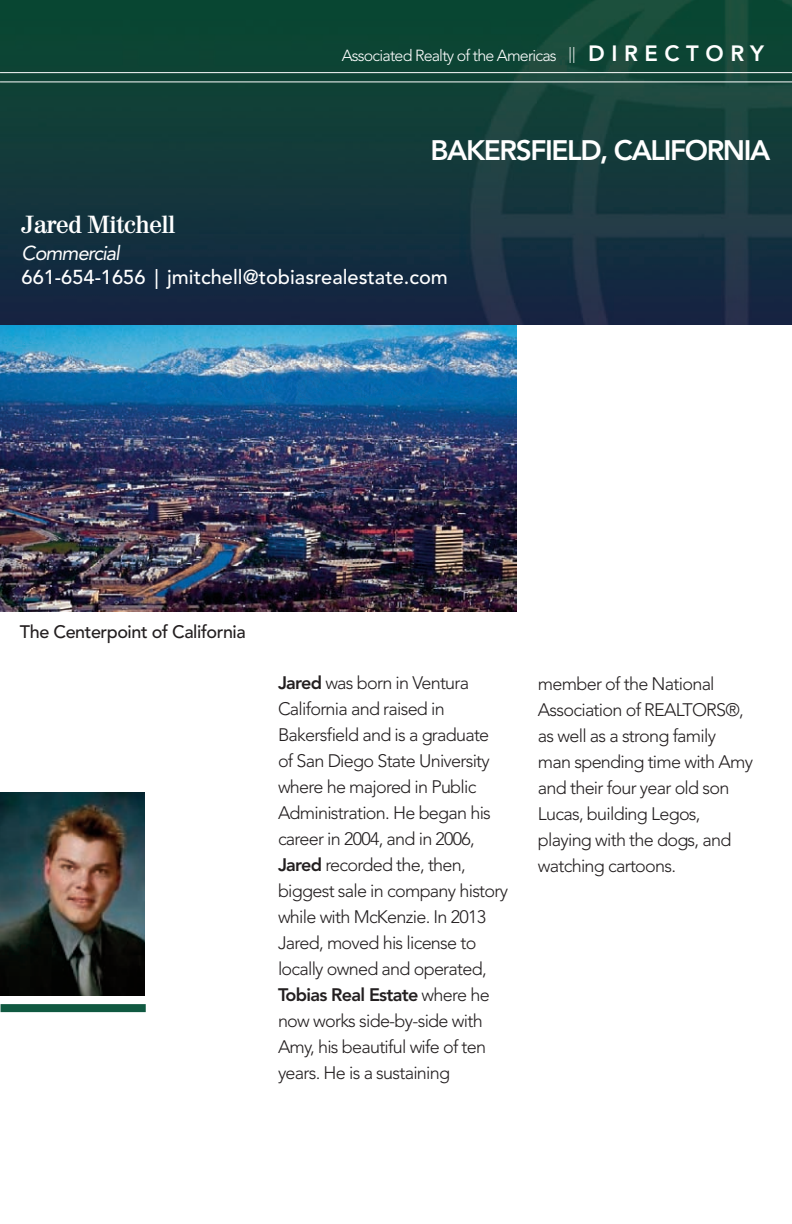
<style>
.page{position:relative;width:792px;height:1224px;background:#fff}
.page>*{position:absolute;margin:0;border:0;box-sizing:border-box;transform-origin:0 0}
.t1{font:800 28px "Avenir LT Std";letter-spacing:-.05em;color:#fff}
.t2{font:700 24px "Valencia";color:#fff}
.t3{font:500 20px "Avenir LT Std";color:#fff}
.t4{font:italic 20px "Avenir LT Std";letter-spacing:-.05em;color:#fff}
.t5{font:300 18px/26px "Avenir LT Std";letter-spacing:-.04em;color:#231f20}
.t6{font:500 18px "Avenir LT Std";letter-spacing:-.025em;color:#231f20}
.t7{font:300 16px "Avenir LT Std";letter-spacing:-.05em;color:#fff}
.s1{font-weight:800;font-size:22px}
.s2{font-weight:800}
</style>
<div class="page">
<img style="left:0;top:325px;width:516px;height:287px">
<img style="left:0;top:0;width:792px;height:325px">
<hr style="left:0;top:321px;width:516px;height:4px;background:#162242">
<hr style="left:0;top:72px;width:792px;height:1px;background:#fff">
<hr style="left:0;top:82px;width:792px;height:1px;background:#fff">
<div style="left:1px;top:1004px;width:145px;height:8px;background:#105941"></div>
<img style="left:1px;top:793px;width:144px;height:203px">
<p class="t7" style="left:342px;top:49px;width:424px">Associated Realty of the Americas || <span class="s1">D I R E C T O R Y</span></p>
<h1 class="t1" style="left:431px;top:139px;width:341px">BAKERSFIELD, CALIFORNIA</h1>
<h2 class="t2" style="left:22px;top:216px;width:155px">Jared Mitchell</h2>
<p class="t4" style="left:22px;top:245px;width:100px">Commercial</p>
<p class="t3" style="left:22px;top:269px;width:428px">661-654-1656 | jmitchell@tobiasrealestate.com</p>
<p class="t6" style="left:20px;top:624px;width:227px">The Centerpoint of California</p>
<p class="t5" style="left:278px;top:671px;width:232px"><span class="s2">Jared</span> was born in Ventura<br>California and raised in<br>Bakersfield and is a graduate of San Diego State University where he majored in Public<br>Administration. He began his career in 2004, and in 2006,<br><span class="s2">Jared</span> recorded the, then, biggest sale in company history while with McKenzie. In 2013<br>Jared, moved his license to locally owned and operated,<br><span class="s2">Tobias Real Estate</span> where he now works side-by-side with<br>Amy, his beautiful wife of ten years. He is a sustaining</p>
<p class="t5" style="left:538px;top:672px;width:217px">member of the National<br>Association of REALTORS®, as well as a strong family man spending time with Amy and their four year old son<br>Lucas, building Legos, playing with the dogs, and watching cartoons.</p>
</div>
